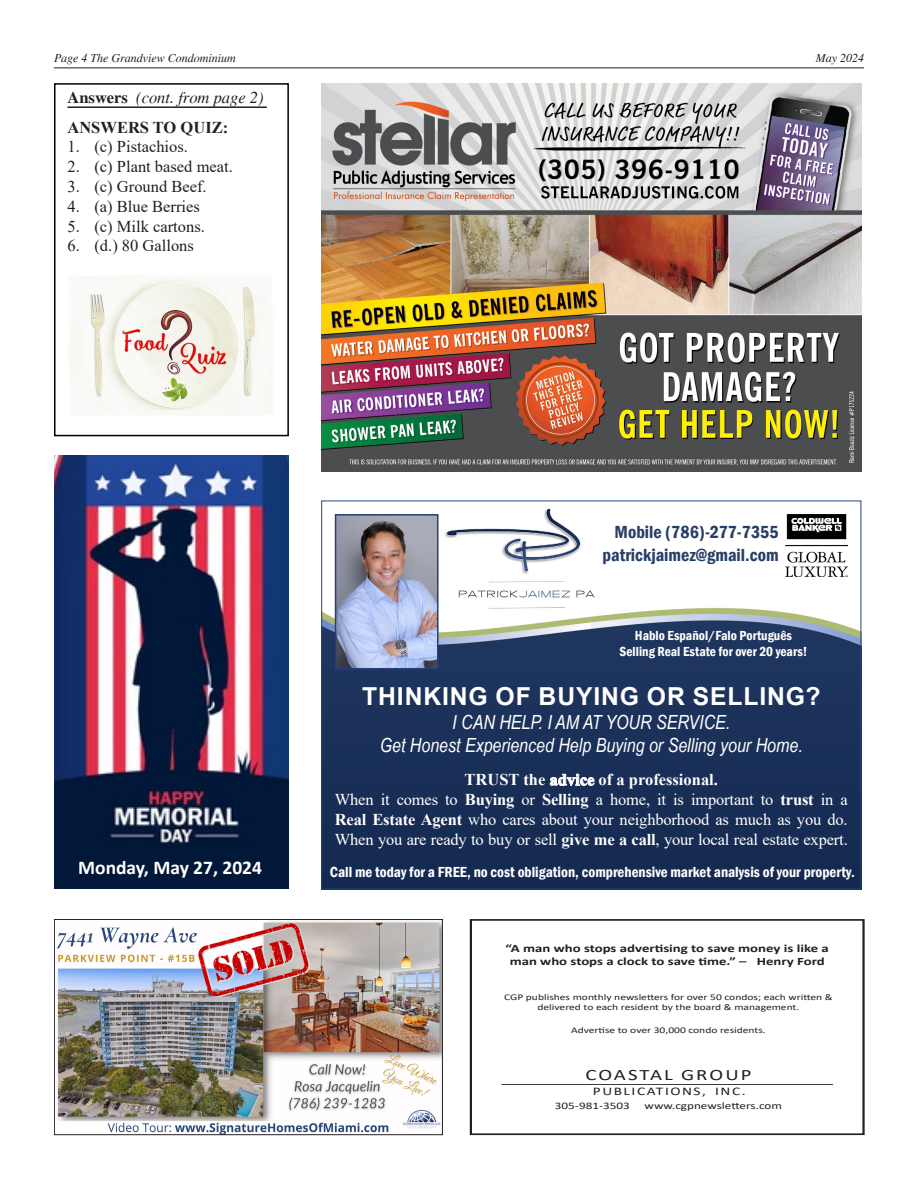
<style>
.page{position:relative;width:918px;height:1188px;background:#fff}
.page>*{position:absolute;margin:0;border:0;box-sizing:border-box;transform-origin:0 0}
.t1{font:700 24.75px "Arial";letter-spacing:.035em;color:#fff}
.t2{font:italic 19.5px/23.4px "Arial Narrow";color:#fff;text-align:center}
.t3{font:700 19.5px "Calibri";color:#fff}
.t4{font:600 condensed 18px/22.5px "Franklin Gothic";color:#273e67;text-align:right}
.t5{font:16.5px/19.8px "Times New Roman";letter-spacing:-.01em;color:#fff;text-align:center}
.t6{font:16.5px "Times New Roman";color:#231f20}
.t7{font:italic 16.5px "Times";color:#231f20}
.t8{font:700 16.5px "Times New Roman";color:#231f20}
.t9{font:15.9px "Calibri";letter-spacing:.095em;color:#231f20;scale:1.32 1}
.t10{font:600 condensed 15px "Franklin Gothic";color:#fff}
.t11{font:600 condensed 13.5px/16.2px "Franklin Gothic";color:#fff;text-align:center}
.t12{font:italic 12px "Times";color:#231f20}
.t13{font:11.7px "Calibri";letter-spacing:.1em;color:#231f20;scale:1.32 1}
.t14{font:700 11.25px/13.5px "Calibri";color:#231f20;text-align:center;scale:1.32 1}
.t15{font:10.05px "Calibri";color:#231f20;scale:1.32 1}
.t16{font:8.7px/10.5px "Calibri";color:#231f20;text-align:center;scale:1.32 1}
.s1{font-weight:700;font-style:normal}
.s2{font-weight:700}
</style>
<div class="page">
<hr style="left:54px;top:68px;width:810px;height:1px;background:#231f20">
<div style="left:470px;top:919px;width:394px;height:216px;border:2px solid #231f20"></div>
<hr style="left:501px;top:1084px;width:332px;height:1px;background:#231f20">
<img style="left:323px;top:514px;width:536px;height:373px">
<img style="left:445px;top:509px;width:152px;height:102px">
<img style="left:338px;top:517px;width:98px;height:149px">
<div style="left:335px;top:514px;width:104px;height:155px;border:2px solid #263d81"></div>
<img style="left:785px;top:514px;width:63px;height:62px">
<hr style="left:68px;top:106px;width:199px;height:2px;background:#231f20">
<div style="left:54px;top:83px;width:235px;height:353px;border:2px solid #000"></div>
<img style="left:70px;top:276px;width:203px;height:140px">
<img style="left:57px;top:921px;width:384px;height:212px">
<div style="left:54px;top:919px;width:389px;height:216px;border:1px solid #231f20"></div>
<img style="left:54px;top:456px;width:235px;height:394px">
<div style="left:54px;top:850px;width:235px;height:39px;background:#011838"></div>
<img style="left:321px;top:83px;width:540px;height:389px">
<p class="t12" style="left:54px;top:52px;width:183px">Page 4 The Grandview Condominium</p>
<p class="t12" style="left:816px;top:52px;width:50px">May 2024</p>
<p class="t7" style="left:68px;top:89px;width:198px"><span class="s1">Answers</span> (cont. from page 2)</p>
<p class="t8" style="left:68px;top:115px;width:162px">ANSWERS TO QUIZ:</p>
<p class="t6" style="left:68px;top:135px;width:122px">1. (c) Pistachios.</p>
<p class="t6" style="left:68px;top:155px;width:167px">2. (c) Plant based meat.</p>
<p class="t6" style="left:68px;top:175px;width:141px">3. (c) Ground Beef.</p>
<p class="t6" style="left:68px;top:195px;width:134px">4. (a) Blue Berries</p>
<p class="t6" style="left:68px;top:215px;width:139px">5. (c) Milk cartons.</p>
<p class="t6" style="left:68px;top:234px;width:128px">6. (d.) 80 Gallons</p>
<p class="t3" style="left:78px;top:853px;width:185px">Monday, May 27, 2024</p>
<p class="t4" style="left:603px;top:521px;width:177px">Mobile (786)-277-7355 patrickjaimez@gmail.com</p>
<p class="t11" style="left:619px;top:627px;width:190px">Hablo Español/Falo Português<br>Selling Real Estate for over 20 years!</p>
<p class="t1" style="left:362px;top:679px;width:460px">THINKING OF BUYING OR SELLING?</p>
<p class="t2" style="left:380px;top:710px;width:425px">I CAN HELP. I AM AT YOUR SERVICE.<br>Get Honest Experienced Help Buying or Selling your Home.</p>
<p class="t5" style="left:335px;top:769px;width:515px"><span class="s2">TRUST the advice of a professional.<br></span>When it comes to <span class="s2">Buying</span> or <span class="s2">Selling</span> a home, it is important to <span class="s2">trust</span> in a <span class="s2">Real Estate Agent</span> who cares about your neighborhood as much as you do.<br>When you are ready to buy or sell <span class="s2">give me a call</span>, your local real estate expert.</p>
<p class="t10" style="left:330px;top:862px;width:527px">Call me today for a FREE, no cost obligation, comprehensive market analysis of your property.</p>
<p class="t14" style="left:506px;top:941px;width:246px">“A man who stops advertising to save money is like a man who stops a clock to save time.” – Henry Ford</p>
<p class="t16" style="left:504px;top:991px;width:251px">CGP publishes monthly newsletters for over 50 condos; each written &amp; delivered to each resident by the board &amp; management.</p>
<p class="t16" style="left:571px;top:1025px;width:149px">Advertise to over 30,000 condo residents.</p>
<p class="t9" style="left:585px;top:1063px;width:127px">COASTAL GROUP</p>
<p class="t13" style="left:593px;top:1083px;width:117px">PUBLICATIONS, INC.</p>
<p class="t15" style="left:555px;top:1098px;width:58px">305-981-3503</p>
<p class="t15" style="left:645px;top:1098px;width:106px">www.cgpnewsletters.com</p>
</div>
